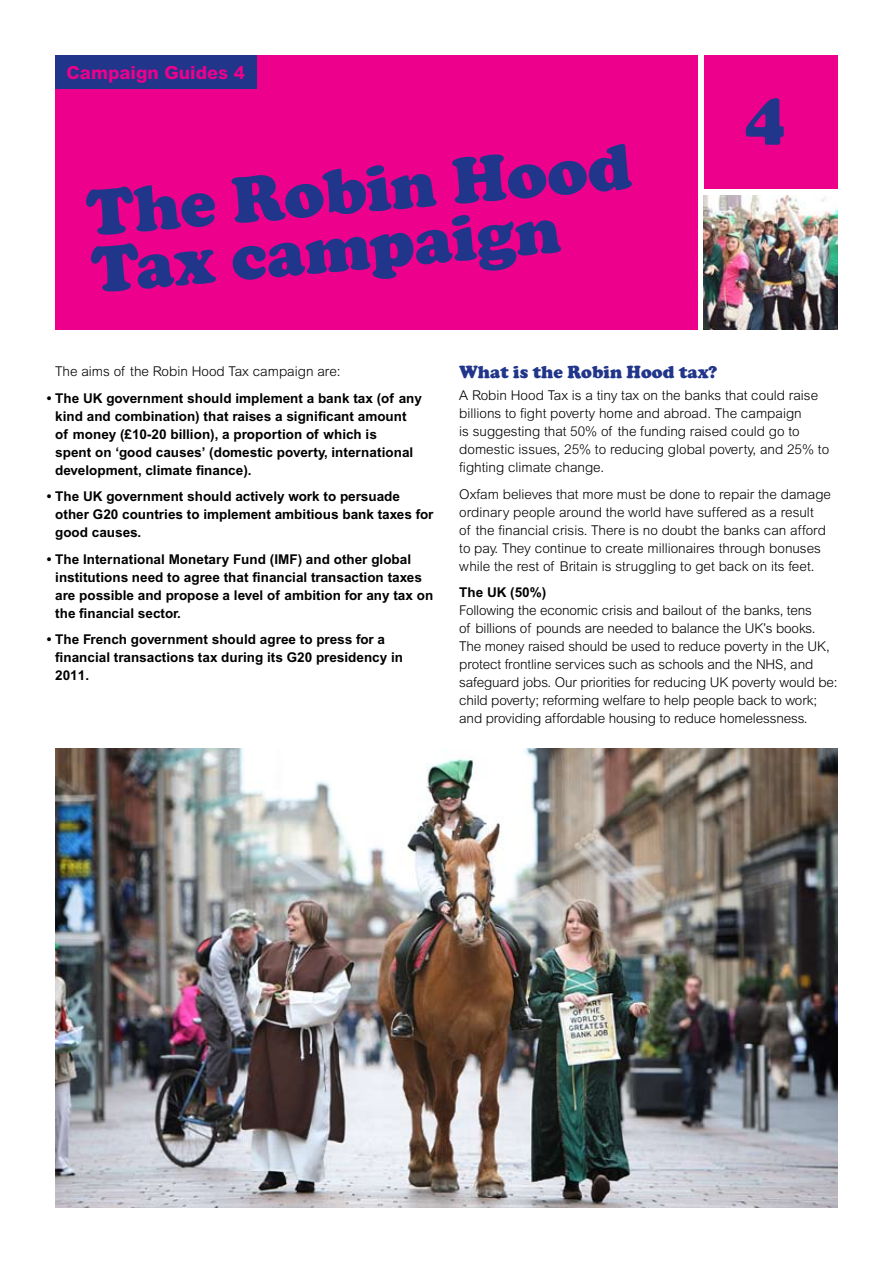
<style>
.page{position:relative;width:893px;height:1263px;background:#fff}
.page>*{position:absolute;margin:0;border:0;box-sizing:border-box;transform-origin:0 0}
.t1{font:900 67.5px/57px "Cooper";color:#21368b}
.t2{font:900 18px "Cooper";color:#21368b}
.t3{font:800 18px "Arial";color:#ec008c}
.t4{font:300 13.5px/18px "Arial";color:#000}
.t5{font:700 13.5px/18px "Arial";color:#000}
</style>
<div class="page">
<div style="left:55px;top:55px;width:642px;height:275px;background:#ec008c"></div>
<img style="left:704px;top:196px;width:134px;height:134px">
<div style="left:704px;top:55px;width:134px;height:134px;background:#ec008c"></div>
<div style="left:55px;top:55px;width:202px;height:34px;background:#21368b"></div>
<img style="left:55px;top:748px;width:783px;height:460px">
<h2 class="t3" style="left:66px;top:61px;width:180px">Campaign Guides 4</h2>
<h1 class="t1" style="left:85px;top:185px;width:548px;rotate:-5deg">The Robin Hood<br>Tax campaign</h1>
<h1 class="t1" style="left:745px;top:87px;width:42px">4</h1>
<p class="t4" style="left:55px;top:363px;width:287px">The aims of the Robin Hood Tax campaign are:</p>
<p class="t5" style="left:55px;top:389px;width:368px;text-indent:-9px">• The UK government should implement a bank tax (of any kind and combination) that raises a significant amount of money (£10-20 billion), a proportion of which is<br>spent on ‘good causes’ (domestic poverty, international development, climate finance).</p>
<p class="t5" style="left:55px;top:487px;width:380px;text-indent:-8px">• The UK government should actively work to persuade other G20 countries to implement ambitious bank taxes for good causes.</p>
<p class="t5" style="left:55px;top:550px;width:379px;text-indent:-8px">• The International Monetary Fund (IMF) and other global institutions need to agree that financial transaction taxes are possible and propose a level of ambition for any tax on the financial sector.</p>
<p class="t5" style="left:55px;top:630px;width:349px;text-indent:-9px">• The French government should agree to press for a financial transactions tax during its G20 presidency in<br>2011.</p>
<h2 class="t2" style="left:459px;top:361px;width:259px">What is the Robin Hood tax?</h2>
<p class="t4" style="left:459px;top:386px;width:371px">A Robin Hood Tax is a tiny tax on the banks that could raise billions to fight poverty home and abroad. The campaign<br>is suggesting that 50% of the funding raised could go to domestic issues, 25% to reducing global poverty, and 25% to fighting climate change.</p>
<p class="t4" style="left:459px;top:485px;width:373px">Oxfam believes that more must be done to repair the damage ordinary people around the world have suffered as a result<br>of the financial crisis. There is no doubt the banks can afford to pay. They continue to create millionaires through bonuses while the rest of Britain is struggling to get back on its feet.</p>
<p class="t5" style="left:459px;top:583px;width:89px">The UK (50%)</p>
<p class="t4" style="left:459px;top:601px;width:380px">Following the economic crisis and bailout of the banks, tens<br>of billions of pounds are needed to balance the UK’s books.<br>The money raised should be used to reduce poverty in the UK, protect frontline services such as schools and the NHS, and safeguard jobs. Our priorities for reducing UK poverty would be: child poverty; reforming welfare to help people back to work; and providing affordable housing to reduce homelessness.</p>
</div>
